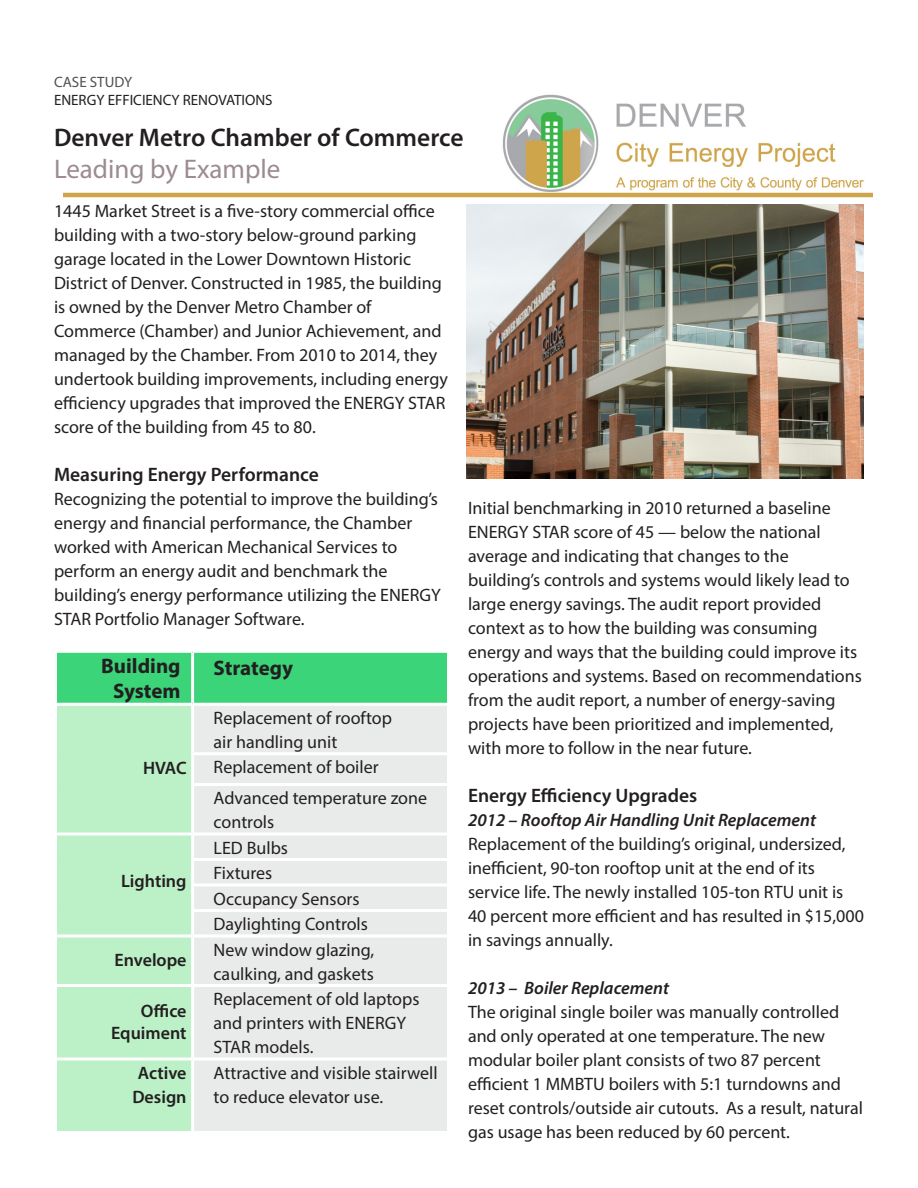
<style>
.page{position:relative;width:918px;height:1188px;background:#fff}
.page>*{position:absolute;margin:0;border:0;box-sizing:border-box;transform-origin:0 0}
.t1{font:27px "Myriad Pro";color:#9c8b90}
.t2{font:600 25.5px "Myriad Pro";color:#231f20}
.t3{font:700 21px/25.2px "Myriad Pro";color:#231f20;text-align:center}
.t4{font:600 19.5px "Myriad Pro";color:#231f20}
.t5{font:18px/24px "Myriad Pro";color:#231f20}
.t6{font:italic 600 18px "Myriad Pro";color:#231f20}
.t7{font:600 18px "Myriad Pro";color:#231f20}
.t8{font:15px "Myriad Pro";color:#231f20}
.t9{font:15px "Myriad Pro";color:#505052}
</style>
<div class="page">
<img style="left:502px;top:94px;width:364px;height:99px">
<hr style="left:63px;top:193px;width:810px;height:4px;background:#cea54b">
<div style="left:57px;top:653px;width:390px;height:50px;background:#3bd478"></div>
<div style="left:57px;top:706px;width:134px;height:425px;background:#bcf0c7"></div>
<div style="left:194px;top:706px;width:253px;height:425px;background:#e9ebea"></div>
<hr style="left:191px;top:653px;width:3px;height:50px;background:#fff">
<hr style="left:191px;top:752px;width:259px;height:3px;background:#fff">
<hr style="left:191px;top:783px;width:259px;height:3px;background:#fff">
<svg style="left:56px;top:832px;width:136px;height:4px"></svg>
<hr style="left:193px;top:832px;width:257px;height:4px;background:#fff">
<hr style="left:191px;top:858px;width:259px;height:3px;background:#fff">
<hr style="left:191px;top:884px;width:259px;height:2px;background:#fff">
<hr style="left:191px;top:909px;width:259px;height:3px;background:#fff">
<svg style="left:56px;top:934px;width:136px;height:4px"></svg>
<hr style="left:193px;top:934px;width:257px;height:4px;background:#fff">
<hr style="left:54px;top:984px;width:139px;height:3px;background:#fff">
<hr style="left:193px;top:984px;width:257px;height:3px;background:#fff">
<hr style="left:54px;top:1058px;width:139px;height:2px;background:#fff">
<hr style="left:193px;top:1058px;width:257px;height:2px;background:#fff">
<img style="left:466px;top:204px;width:398px;height:275px">
<p class="t9" style="left:54px;top:73px;width:80px">CASE STUDY</p>
<p class="t8" style="left:54px;top:91px;width:220px">ENERGY EFFICIENCY RENOVATIONS</p>
<p class="t2" style="left:54px;top:121px;width:411px">Denver Metro Chamber of Commerce</p>
<p class="t1" style="left:54px;top:152px;width:228px">Leading by Example</p>
<p class="t5" style="left:54px;top:198px;width:382px">1445 Market Street is a five-story commercial office building with a two-story below-ground parking garage located in the Lower Downtown Historic</p>
<p class="t5" style="left:54px;top:270px;width:389px">District of Denver. Constructed in 1985, the building is owned by the Denver Metro Chamber of</p>
<p class="t5" style="left:54px;top:318px;width:389px">Commerce (Chamber) and Junior Achievement, and</p>
<p class="t5" style="left:54px;top:342px;width:395px">managed by the Chamber. From 2010 to 2014, they undertook building improvements, including energy efficiency upgrades that improved the ENERGY STAR score of the building from 45 to 80.</p>
<p class="t4" style="left:54px;top:462px;width:266px">Measuring Energy Performance</p>
<p class="t5" style="left:54px;top:486px;width:385px">Recognizing the potential to improve the building’s energy and financial performance, the Chamber worked with American Mechanical Services to</p>
<p class="t5" style="left:54px;top:558px;width:335px">perform an energy audit and benchmark the</p>
<p class="t5" style="left:54px;top:582px;width:388px">building’s energy performance utilizing the ENERGY<br>STAR Portfolio Manager Software.</p>
<p class="t3" style="left:101px;top:653px;width:81px">Building<br>System</p>
<p class="t3" style="left:214px;top:654px;width:81px">Strategy</p>
<p class="t7" style="left:143px;top:757px;width:45px">HVAC</p>
<p class="t7" style="left:121px;top:869px;width:67px">Lighting</p>
<p class="t7" style="left:115px;top:949px;width:74px">Envelope</p>
<p class="t7" style="left:141px;top:1000px;width:47px">Office</p>
<p class="t7" style="left:111px;top:1021px;width:77px">Equiment</p>
<p class="t7" style="left:138px;top:1061px;width:50px">Active</p>
<p class="t7" style="left:132px;top:1085px;width:56px">Design</p>
<p class="t5" style="left:214px;top:705px;width:180px">Replacement of rooftop</p>
<p class="t5" style="left:214px;top:729px;width:125px">air handling unit</p>
<p class="t5" style="left:214px;top:755px;width:167px">Replacement of boiler</p>
<p class="t5" style="left:214px;top:786px;width:215px">Advanced temperature zone</p>
<p class="t5" style="left:214px;top:810px;width:62px">controls</p>
<p class="t5" style="left:214px;top:835px;width:76px">LED Bulbs</p>
<p class="t5" style="left:214px;top:861px;width:60px">Fixtures</p>
<p class="t5" style="left:214px;top:886px;width:148px">Occupancy Sensors</p>
<p class="t5" style="left:214px;top:912px;width:156px">Daylighting Controls</p>
<p class="t5" style="left:214px;top:937px;width:162px">New window glazing,</p>
<p class="t5" style="left:214px;top:961px;width:162px">caulking, and gaskets</p>
<p class="t5" style="left:214px;top:987px;width:207px">Replacement of old laptops and printers with ENERGY<br>STAR models.</p>
<p class="t5" style="left:214px;top:1060px;width:226px">Attractive and visible stairwell to reduce elevator use.</p>
<p class="t5" style="left:468px;top:496px;width:364px">Initial benchmarking in 2010 returned a baseline</p>
<p class="t5" style="left:468px;top:520px;width:354px">ENERGY STAR score of 45 — below the national</p>
<p class="t5" style="left:468px;top:544px;width:322px">average and indicating that changes to the</p>
<p class="t5" style="left:468px;top:568px;width:383px">building’s controls and systems would likely lead to large energy savings. The audit report provided</p>
<p class="t5" style="left:468px;top:616px;width:395px">context as to how the building was consuming energy and ways that the building could improve its operations and systems. Based on recommendations from the audit report, a number of energy-saving projects have been prioritized and implemented, with more to follow in the near future.</p>
<p class="t4" style="left:468px;top:783px;width:231px">Energy Efficiency Upgrades</p>
<p class="t6" style="left:468px;top:808px;width:350px">2012 – Rooftop Air Handling Unit Replacement</p>
<p class="t5" style="left:468px;top:832px;width:379px">Replacement of the building’s original, undersized, inefficient, 90-ton rooftop unit at the end of its</p>
<p class="t5" style="left:468px;top:880px;width:397px">service life. The newly installed 105-ton RTU unit is<br>40 percent more efficient and has resulted in $15,000 in savings annually.</p>
<p class="t6" style="left:468px;top:976px;width:203px">2013 – Boiler Replacement</p>
<p class="t5" style="left:468px;top:1000px;width:373px">The original single boiler was manually controlled and only operated at one temperature. The new modular boiler plant consists of two 87 percent</p>
<p class="t5" style="left:468px;top:1072px;width:397px">efficient 1 MMBTU boilers with 5:1 turndowns and reset controls/outside air cutouts. As a result, natural gas usage has been reduced by 60 percent.</p>
</div>
